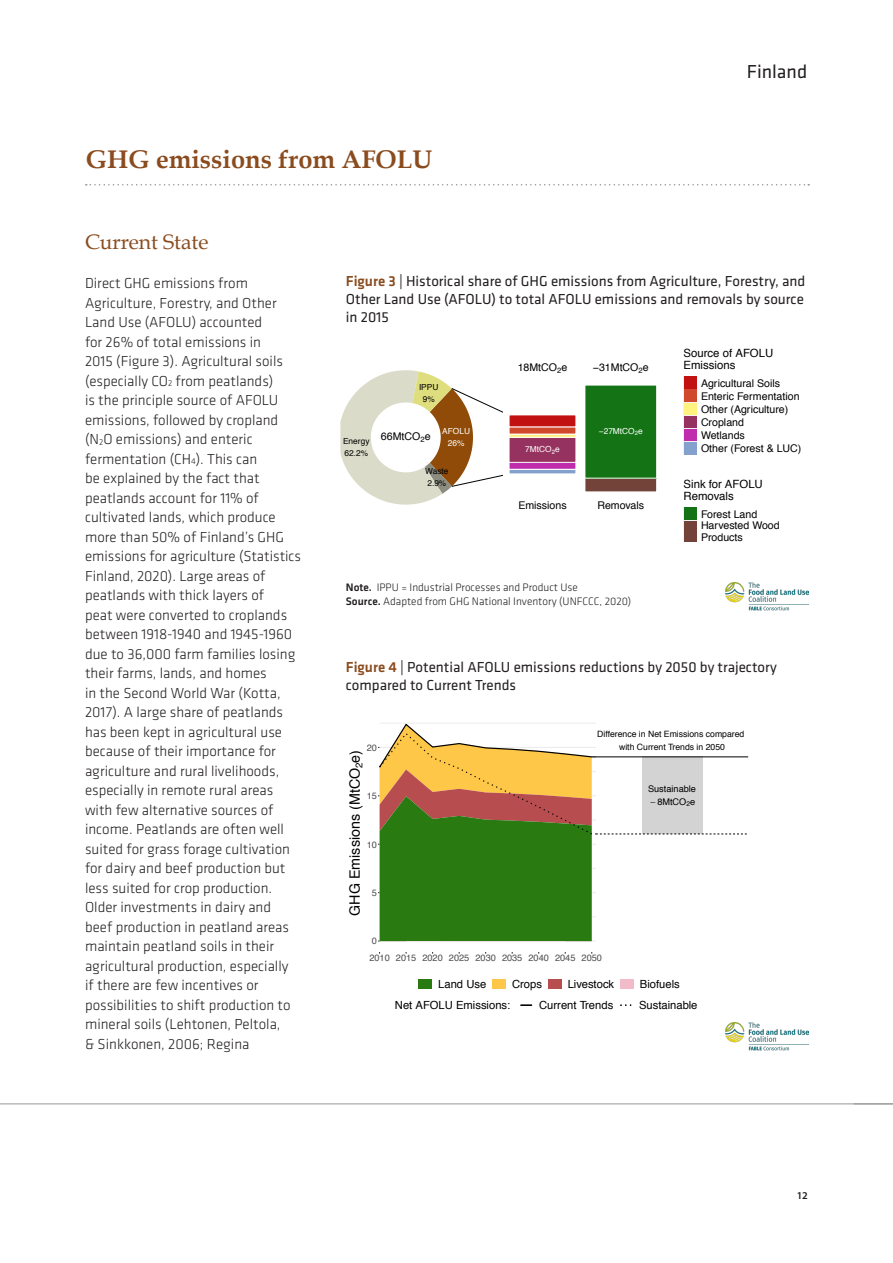
<style>
.page{position:relative;width:893px;height:1263px;background:#fff}
.page>*{position:absolute;margin:0;border:0;box-sizing:border-box;transform-origin:0 0}
.t1{font:700 25.5px "Book Antiqua";color:#8a4c1f}
.t2{font:21px "Book Antiqua";color:#8a4c1f}
.t3{font:19.5px "Klavika";color:#231f20}
.t4{font:300 15px/19.5px "Klavika";color:#231f20}
.t5{font:15px/18px "Klavika";color:#231f20;text-align:justify}
.t6{font:14.25px "Helvetica";color:#000}
.t7{font:11.4px/12.6px "Helvetica";color:#000}
.t8{font:300 11.25px "Klavika";color:#231f20}
.t9{font:11.25px "Helvetica";color:#000}
.t10{font:10.65px/13px "Helvetica";color:#000}
.t11{font:600 10.5px "Myriad Pro";color:#231f20}
.t12{font:9.15px "Helvetica";color:#4d4d4d}
.t13{font:9.15px/12.8px "Helvetica";color:#000}
.t14{font:8.7px/12.6px "Helvetica";color:#000;text-align:center}
.t15{font:8.4px/12.1px "Helvetica";color:#000}
.t16{font:8.4px/12.1px "Helvetica";color:#fff;text-align:center}
.s1{font-size:8.7px}
.s2{font-weight:500;color:#8a4c1f}
.s3{font-weight:500}
</style>
<div class="page">
<svg style="left:340px;top:370px;width:163px;height:135px"></svg>
<div style="left:509px;top:469px;width:67px;height:5px;background:#83a1cc"></div>
<div style="left:509px;top:469px;width:67px;height:5px;border:1px solid #fff"></div>
<div style="left:509px;top:462px;width:67px;height:7px;background:#bf2cac"></div>
<div style="left:509px;top:462px;width:67px;height:7px;border:1px solid #fff"></div>
<div style="left:509px;top:437px;width:67px;height:25px;background:#96325f"></div>
<div style="left:509px;top:437px;width:67px;height:25px;border:1px solid #fff"></div>
<div style="left:509px;top:434px;width:67px;height:3px;border:1px solid #fff"></div>
<div style="left:509px;top:427px;width:67px;height:7px;background:#d1492c"></div>
<div style="left:509px;top:415px;width:67px;height:12px;background:#c21111"></div>
<div style="left:585px;top:478px;width:72px;height:14px;background:#734339"></div>
<div style="left:585px;top:385px;width:72px;height:93px;background:#147314"></div>
<div style="left:684px;top:376px;width:13px;height:13px;background:#c21111"></div>
<div style="left:684px;top:389px;width:13px;height:13px;background:#d1492c"></div>
<svg style="left:684px;top:402px;width:13px;height:14px"></svg>
<div style="left:684px;top:403px;width:12px;height:12px;background:#fff27e"></div>
<svg style="left:684px;top:416px;width:13px;height:13px"></svg>
<div style="left:684px;top:416px;width:12px;height:12px;background:#96325f"></div>
<svg style="left:684px;top:429px;width:13px;height:13px"></svg>
<div style="left:684px;top:429px;width:12px;height:12px;background:#bf2cac"></div>
<div style="left:684px;top:442px;width:13px;height:13px;background:#83a1cc"></div>
<div style="left:684px;top:507px;width:13px;height:13px;background:#147314"></div>
<svg style="left:684px;top:520px;width:13px;height:22px"></svg>
<div style="left:684px;top:521px;width:12px;height:21px;background:#734339"></div>
<svg style="left:86px;top:184px;width:723px;height:2px"></svg>
<img style="left:726px;top:583px;width:83px;height:27px">
<svg style="left:378px;top:723px;width:370px;height:219px"></svg>
<div style="left:418px;top:978px;width:14px;height:10px;background:#287a11"></div>
<div style="left:492px;top:978px;width:14px;height:10px;background:#ffc748"></div>
<div style="left:548px;top:978px;width:14px;height:10px;background:#b84d50"></div>
<div style="left:620px;top:978px;width:14px;height:10px;background:#f2bbc9"></div>
<svg style="left:520px;top:1005px;width:12px;height:1px"></svg>
<img style="left:726px;top:1023px;width:83px;height:27px">
<hr style="left:0;top:1103px;width:893px;height:1px;background:#939598">
<p class="t1" style="left:86px;top:144px;width:348px">GHG emissions from AFOLU</p>
<p class="t3" style="left:747px;top:61px;width:62px">Finland</p>
<p class="t2" style="left:85px;top:229px;width:125px">Current State</p>
<p class="t4" style="left:85px;top:274px;width:218px">Direct GHG emissions from<br>Agriculture, Forestry, and Other<br>Land Use (AFOLU) accounted<br>for 26% of total emissions in<br>2015 (Figure 3). Agricultural soils (especially CO<span class="s1">2</span> from peatlands)<br>is the principle source of AFOLU emissions, followed by cropland (N<span class="s1">2</span>O emissions) and enteric fermentation (CH<span class="s1">4</span>). This can<br>be explained by the fact that peatlands account for 11% of cultivated lands, which produce more than 50% of Finland’s GHG emissions for agriculture (Statistics<br>Finland, 2020). Large areas of peatlands with thick layers of<br>peat were converted to croplands between 1918-1940 and 1945-1960 due to 36,000 farm families losing their farms, lands, and homes<br>in the Second World War (Kotta,<br>2017). A large share of peatlands has been kept in agricultural use because of their importance for agriculture and rural livelihoods, especially in remote rural areas with few alternative sources of income. Peatlands are often well suited for grass forage cultivation for dairy and beef production but less suited for crop production.<br>Older investments in dairy and beef production in peatland areas maintain peatland soils in their agricultural production, especially<br>if there are few incentives or possibilities to shift production to mineral soils (Lehtonen, Peltola,<br>&amp; Sinkkonen, 2006; Regina</p>
<p class="t5" style="left:346px;top:273px;width:461px"><span class="s2">Figure 3</span> | Historical share of GHG emissions from Agriculture, Forestry, and Other Land Use (AFOLU) to total AFOLU emissions and removals by source in 2015</p>
<p class="t15" style="left:343px;top:435px;width:28px">Energy<br>62.2%</p>
<p class="t15" style="left:419px;top:381px;width:21px;text-align:center">IPPU<br>9%</p>
<p class="t10" style="left:381px;top:430px;width:51px">66MtCO<sub>2</sub>e</p>
<p class="t16" style="left:442px;top:426px;width:29px">AFOLU<br>26%</p>
<p class="t15" style="left:425px;top:465px;width:25px">Waste<br>2.9%</p>
<p class="t10" style="left:518px;top:361px;width:51px">18MtCO<sub>2</sub>e</p>
<p class="t16" style="left:525px;top:443px;width:36px">7MtCO<sub>2</sub>e</p>
<p class="t10" style="left:518px;top:499px;width:50px">Emissions</p>
<p class="t10" style="left:593px;top:361px;width:57px">−31MtCO<sub>2</sub>e</p>
<p class="t16" style="left:599px;top:425px;width:45px">−27MtCO<sub>2</sub>e</p>
<p class="t10" style="left:597px;top:499px;width:48px">Removals</p>
<p class="t8" style="left:346px;top:581px;width:234px"><span class="s3">Note.</span> IPPU = Industrial Processes and Product Use</p>
<p class="t8" style="left:346px;top:595px;width:287px"><span class="s3">Source.</span> Adapted from GHG National Inventory (UNFCCC, 2020)</p>
<p class="t7" style="left:684px;top:347px;width:91px">Source of AFOLU<br>Emissions</p>
<p class="t10" style="left:701px;top:377px;width:102px">Agricultural Soils<br>Enteric Fermentation<br>Other (Agriculture)<br>Cropland<br>Wetlands<br>Other (Forest &amp; LUC)</p>
<p class="t7" style="left:684px;top:478px;width:81px">Sink for AFOLU<br>Removals</p>
<p class="t10" style="left:701px;top:508px;width:80px;line-height:11.7px">Forest Land<br>Harvested Wood<br>Products</p>
<p class="t5" style="left:346px;top:658px;width:432px"><span class="s2">Figure 4</span> | Potential AFOLU emissions reductions by 2050 by trajectory compared to Current Trends</p>
<p class="t12" style="left:367px;top:740px;width:12px">20</p>
<p class="t6" style="left:344px;top:916px;width:167px;rotate:-90deg">GHG Emissions (MtCO<sub>2</sub>e)</p>
<p class="t12" style="left:367px;top:789px;width:12px">15</p>
<p class="t12" style="left:367px;top:837px;width:12px">10</p>
<p class="t12" style="left:372px;top:886px;width:7px">5</p>
<p class="t12" style="left:372px;top:934px;width:7px">0</p>
<p class="t14" style="left:597px;top:728px;width:149px">Difference in Net Emissions compared with Current Trends in 2050</p>
<p class="t13" style="left:648px;top:783px;width:49px">Sustainable − 8MtCO<sub>2</sub>e</p>
<p class="t12" style="left:369px;top:951px;width:234px">2010 2015 2020 2025 2030 2035 2040 2045 2050</p>
<p class="t9" style="left:438px;top:975px;width:50px">Land Use</p>
<p class="t9" style="left:512px;top:975px;width:31px">Crops</p>
<p class="t9" style="left:568px;top:975px;width:48px">Livestock</p>
<p class="t9" style="left:640px;top:975px;width:41px">Biofuels</p>
<p class="t9" style="left:395px;top:997px;width:117px">Net AFOLU Emissions:</p>
<p class="t9" style="left:539px;top:997px;width:76px">Current Trends</p>
<p class="t9" style="left:639px;top:997px;width:60px">Sustainable</p>
<p class="t11" style="left:797px;top:1188px;width:13px">12</p>
</div>
